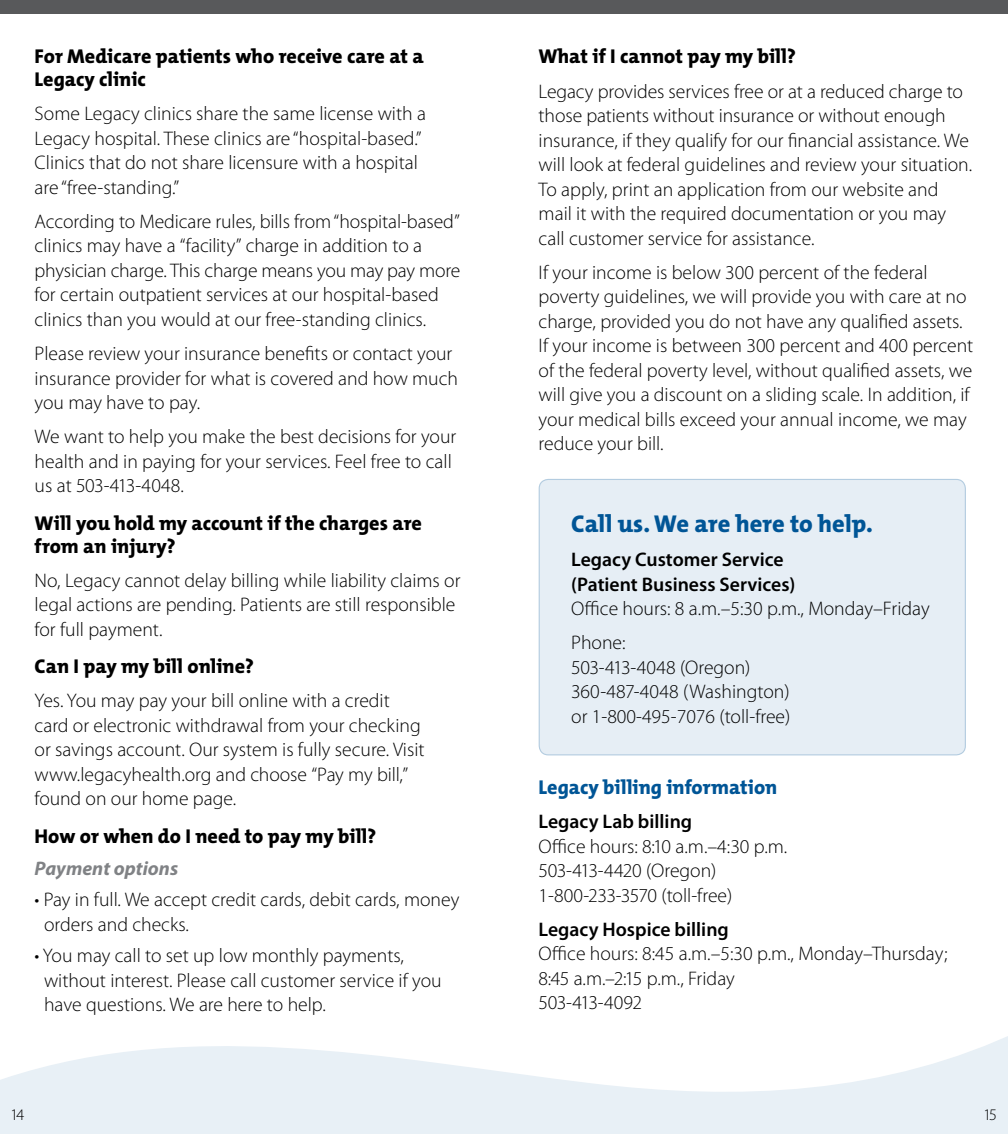
<style>
.page{position:relative;width:1008px;height:1134px;background:#fff}
.page>*{position:absolute;margin:0;border:0;box-sizing:border-box;transform-origin:0 0}
.t1{font:800 24.5px "The Mix";color:#005596}
.t2{font:800 20.12px/22.8px "The Mix";color:#000}
.t3{font:800 20.12px "The Mix";color:#005596}
.t4{font:300 19.6px/24.5px "Myriad Pro";color:#000}
.t5{font:600 19.6px/24.5px "Myriad Pro";color:#000}
.t6{font:italic 700 19.6px "Myriad Pro";color:#808285}
.t7{font:300 16.1px "Myriad Pro";color:#000}
</style>
<div class="page">
<svg style="left:0;top:1036px;width:1008px;height:98px;fill:#e8f0f6"></svg>
<div style="left:0;top:0;width:1008px;height:14px;background:#58595b"></div>
<div style="left:539px;top:479px;width:426px;height:276px;background:#e6eef5;border-radius:9px"></div>
<div style="left:539px;top:479px;width:427px;height:276px;border:1px solid #b3cce0;border-radius:9px"></div>
<p class="t2" style="left:35px;top:45px;width:391px">For Medicare patients who receive care at a<br>Legacy clinic</p>
<p class="t4" style="left:35px;top:102px;width:393px">Some Legacy clinics share the same license with a Legacy hospital. These clinics are “hospital-based.” Clinics that do not share licensure with a hospital are “free-standing.”</p>
<p class="t4" style="left:35px;top:209px;width:427px">According to Medicare rules, bills from “hospital-based” clinics may have a “facility” charge in addition to a physician charge. This charge means you may pay more for certain outpatient services at our hospital-based clinics than you would at our free-standing clinics.</p>
<p class="t4" style="left:35px;top:342px;width:425px">Please review your insurance benefits or contact your insurance provider for what is covered and how much you may have to pay.</p>
<p class="t4" style="left:35px;top:425px;width:423px">We want to help you make the best decisions for your health and in paying for your services. Feel free to call us at 503-413-4048.</p>
<p class="t2" style="left:35px;top:512px;width:389px">Will you hold my account if the charges are from an injury?</p>
<p class="t4" style="left:35px;top:568px;width:427px">No, Legacy cannot delay billing while liability claims or legal actions are pending. Patients are still responsible for full payment.</p>
<p class="t2" style="left:35px;top:655px;width:221px">Can I pay my bill online?</p>
<p class="t4" style="left:35px;top:689px;width:391px">Yes. You may pay your bill online with a credit card or electronic withdrawal from your checking or savings account. Our system is fully secure. Visit www.legacyhealth.org and choose “Pay my bill,” found on our home page.</p>
<p class="t2" style="left:35px;top:825px;width:343px">How or when do I need to pay my bill?</p>
<p class="t6" style="left:35px;top:858px;width:145px">Payment options</p>
<p class="t4" style="left:44px;top:888px;width:417px;text-indent:-9px">• Pay in full. We accept credit cards, debit cards, money orders and checks.</p>
<p class="t4" style="left:44px;top:944px;width:399px;text-indent:-9px">• You may call to set up low monthly payments, without interest. Please call customer service if you have questions. We are here to help.</p>
<p class="t2" style="left:539px;top:45px;width:259px">What if I cannot pay my bill?</p>
<p class="t4" style="left:539px;top:79px;width:435px">Legacy provides services free or at a reduced charge to those patients without insurance or without enough insurance, if they qualify for our financial assistance. We will look at federal guidelines and review your situation.<br>To apply, print an application from our website and mail it with the required documentation or you may call customer service for assistance.</p>
<p class="t4" style="left:539px;top:260px;width:436px">If your income is below 300 percent of the federal poverty guidelines, we will provide you with care at no charge, provided you do not have any qualified assets.<br>If your income is between 300 percent and 400 percent of the federal poverty level, without qualified assets, we will give you a discount on a sliding scale. In addition, if your medical bills exceed your annual income, we may reduce your bill.</p>
<p class="t1" style="left:571px;top:508px;width:303px">Call us. We are here to help.</p>
<p class="t5" style="left:571px;top:548px;width:226px">Legacy Customer Service (Patient Business Services)</p>
<p class="t4" style="left:571px;top:592px;width:360px;line-height:34.1px">Office hours: 8 a.m.–5:30 p.m., Monday–Friday<br>Phone:</p>
<p class="t4" style="left:571px;top:655px;width:221px">503-413-4048 (Oregon)<br>360-487-4048 (Washington) or 1-800-495-7076 (toll-free)</p>
<p class="t3" style="left:539px;top:774px;width:240px">Legacy billing information</p>
<p class="t5" style="left:539px;top:810px;width:155px">Legacy Lab billing</p>
<p class="t4" style="left:539px;top:834px;width:250px">Office hours: 8:10 a.m.–4:30 p.m.<br>503-413-4420 (Oregon)<br>1-800-233-3570 (toll-free)</p>
<p class="t5" style="left:539px;top:917px;width:192px">Legacy Hospice billing</p>
<p class="t4" style="left:539px;top:942px;width:410px">Office hours: 8:45 a.m.–5:30 p.m., Monday–Thursday;<br>8:45 a.m.–2:15 p.m., Friday<br>503-413-4092</p>
<p class="t7" style="left:12px;top:1105px;width:14px">14</p>
<p class="t7" style="left:985px;top:1105px;width:13px">15</p>
</div>
